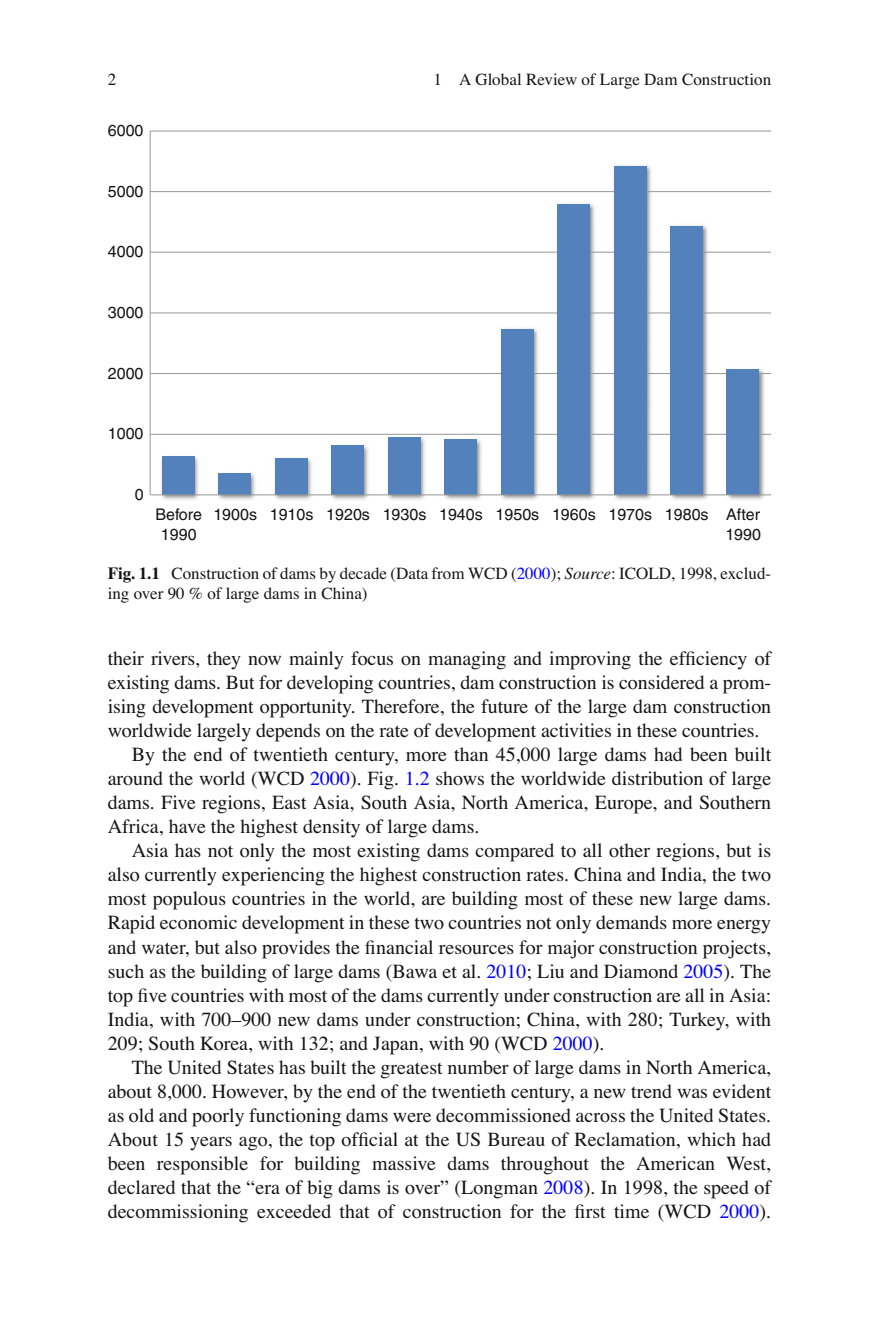
<style>
.page{position:relative;width:879px;height:1333px;background:#fff}
.page>*{position:absolute;margin:0;border:0;box-sizing:border-box;transform-origin:0 0}
.t1{font:20px "Times";color:#131413}
.t2{font:17px/20px "Times";color:#131413}
.t3{font:16px/19.2px "Helvetica";color:#131413;text-align:center}
.s1{font-weight:700}
.s2{color:#00f}
.s3{font-style:italic}
</style>
<div class="page">
<img style="left:161px;top:165px;width:604px;height:335px">
<hr style="left:150px;top:130px;width:621px;height:1px;background:#989898">
<hr style="left:150px;top:191px;width:621px;height:1px;background:#989898">
<hr style="left:150px;top:252px;width:621px;height:1px;background:#989898">
<hr style="left:150px;top:312px;width:621px;height:1px;background:#989898">
<hr style="left:150px;top:373px;width:621px;height:1px;background:#989898">
<hr style="left:150px;top:434px;width:621px;height:1px;background:#989898">
<div style="left:727px;top:369px;width:32px;height:126px;background:#5281bb"></div>
<div style="left:670px;top:226px;width:33px;height:269px;background:#5281bb"></div>
<div style="left:614px;top:166px;width:32px;height:329px;background:#5281bb"></div>
<div style="left:557px;top:204px;width:33px;height:291px;background:#5281bb"></div>
<div style="left:501px;top:329px;width:32px;height:166px;background:#5281bb"></div>
<div style="left:445px;top:439px;width:32px;height:56px;background:#5281bb"></div>
<div style="left:388px;top:437px;width:32px;height:58px;background:#5281bb"></div>
<div style="left:331px;top:446px;width:33px;height:49px;background:#5281bb"></div>
<div style="left:275px;top:458px;width:32px;height:37px;background:#5281bb"></div>
<div style="left:219px;top:473px;width:32px;height:22px;background:#5281bb"></div>
<div style="left:162px;top:457px;width:33px;height:38px;background:#5281bb"></div>
<hr style="left:150px;top:131px;width:1px;height:364px;background:#989898">
<hr style="left:150px;top:494px;width:621px;height:1px;background:#989898">
<p class="t2" style="left:108px;top:71px;width:10px">2</p>
<p class="t3" style="left:108px;top:122px;width:37px">6000</p>
<p class="t3" style="left:108px;top:183px;width:37px">5000</p>
<p class="t3" style="left:108px;top:244px;width:37px">4000</p>
<p class="t3" style="left:108px;top:304px;width:37px">3000</p>
<p class="t3" style="left:108px;top:365px;width:37px">2000</p>
<p class="t3" style="left:108px;top:425px;width:37px">1000</p>
<p class="t3" style="left:135px;top:486px;width:10px">0</p>
<p class="t2" style="left:433px;top:71px;width:339px">1 A Global Review of Large Dam Construction</p>
<p class="t3" style="left:155px;top:506px;width:48px">Before<br>1990</p>
<p class="t3" style="left:213px;top:506px;width:549px;text-align:right">1900s 1910s 1920s 1930s 1940s 1950s 1960s 1970s 1980s After<br>1990</p>
<p class="t2" style="left:108px;top:564px;width:665px"><span class="s1">Fig. 1.1</span> Construction of dams by decade (Data from WCD ( <span class="s2">2000</span> ); <span class="s3">Source</span> : ICOLD, 1998, exclud&shy;ing over 90 % of large dams in China)</p>
<p class="t1" style="left:108px;top:651px;width:665px">their rivers, they now mainly focus on managing and improving the efficiency of</p>
<p class="t1" style="left:108px;top:675px;width:665px">existing dams. But for developing countries, dam construction is considered a prom-</p>
<p class="t1" style="left:108px;top:699px;width:665px">ising development opportunity. Therefore, the future of the large dam construction</p>
<p class="t1" style="left:108px;top:723px;width:653px">worldwide largely depends on the rate of development activities in these countries.</p>
<p class="t1" style="left:132px;top:747px;width:641px">By the end of twentieth century, more than 45,000 large dams had been built</p>
<p class="t1" style="left:108px;top:771px;width:665px">around the world (WCD <span class="s2">2000</span> ). Fig. <span class="s2">1.2</span> shows the worldwide distribution of large</p>
<p class="t1" style="left:108px;top:795px;width:665px">dams. Five regions, East Asia, South Asia, North America, Europe, and Southern</p>
<p class="t1" style="left:108px;top:819px;width:373px">Africa, have the highest density of large dams.</p>
<p class="t1" style="left:132px;top:843px;width:641px">Asia has not only the most existing dams compared to all other regions, but is</p>
<p class="t1" style="left:108px;top:867px;width:665px">also currently experiencing the highest construction rates. China and India, the two</p>
<p class="t1" style="left:108px;top:891px;width:665px">most populous countries in the world, are building most of these new large dams.</p>
<p class="t1" style="left:108px;top:915px;width:665px">Rapid economic development in these two countries not only demands more energy</p>
<p class="t1" style="left:108px;top:939px;width:665px">and water, but also provides the financial resources for major construction projects,</p>
<p class="t1" style="left:108px;top:963px;width:665px">such as the building of large dams (Bawa et al. <span class="s2">2010</span> ; Liu and Diamond <span class="s2">2005</span> ). The</p>
<p class="t1" style="left:108px;top:987px;width:665px">top five countries with most of the dams currently under construction are all in Asia:</p>
<p class="t1" style="left:108px;top:1011px;width:665px">India, with 700–900 new dams under construction; China, with 280; Turkey, with</p>
<p class="t1" style="left:108px;top:1035px;width:498px">209; South Korea, with 132; and Japan, with 90 (WCD <span class="s2">2000</span> ).</p>
<p class="t1" style="left:132px;top:1059px;width:641px">The United States has built the greatest number of large dams in North America,</p>
<p class="t1" style="left:108px;top:1083px;width:665px">about 8,000. However, by the end of the twentieth century, a new trend was evident</p>
<p class="t1" style="left:108px;top:1107px;width:665px">as old and poorly functioning dams were decommissioned across the United States.</p>
<p class="t1" style="left:108px;top:1131px;width:665px">About 15 years ago, the top official at the US Bureau of Reclamation, which had</p>
<p class="t1" style="left:108px;top:1155px;width:665px">been responsible for building massive dams throughout the American West,</p>
<p class="t1" style="left:108px;top:1179px;width:665px">declared that the “era of big dams is over” (Longman <span class="s2">2008</span> ). In 1998, the speed of</p>
<p class="t1" style="left:108px;top:1203px;width:665px">decommissioning exceeded that of construction for the first time (WCD <span class="s2">2000</span> ).</p>
</div>
